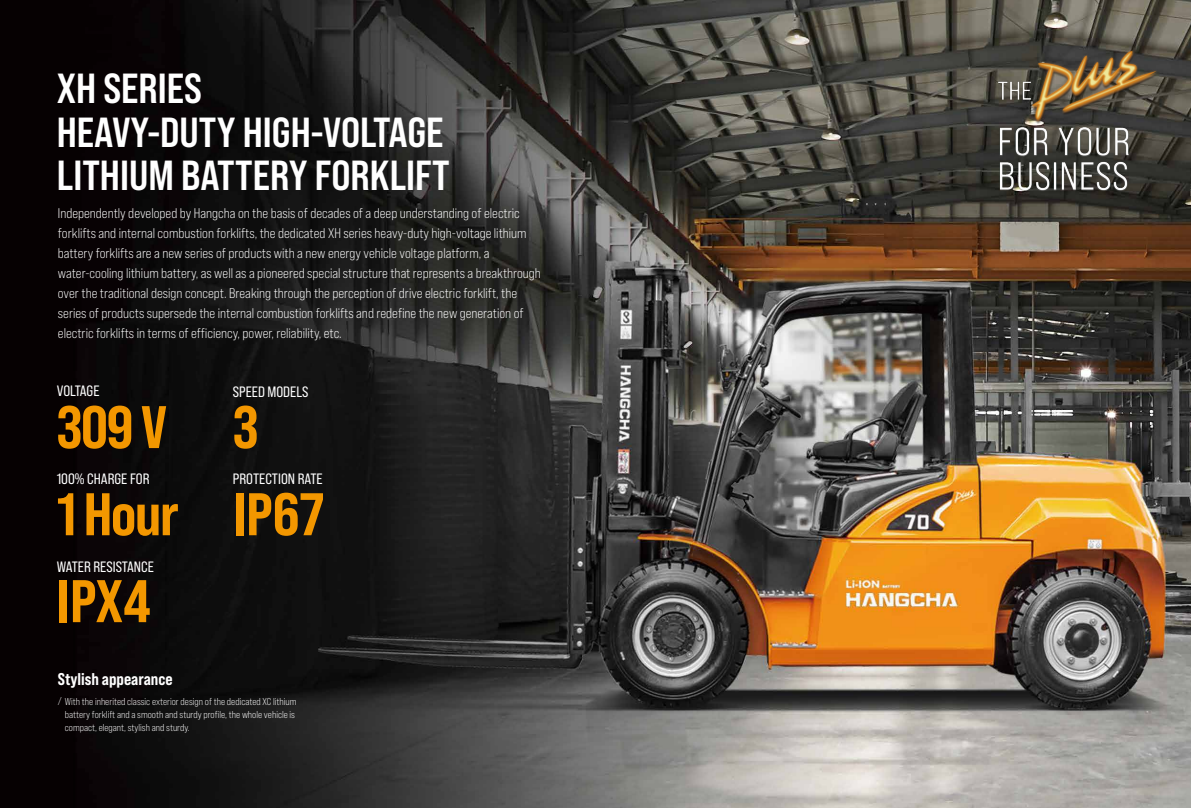
<style>
.page{position:relative;width:1191px;height:808px;background:#fff}
.page>*{position:absolute;margin:0;border:0;box-sizing:border-box;transform-origin:0 0}
.t1{font:60px "Bebas Neue Pro Sm E Eb";letter-spacing:-.02em;color:#f39700}
.t2{font:42px/43.3px "Bebas Neue Pro Sm E Bd";color:#fff}
.t3{font:17px "Bebas Neue Pro Sm E Eb";color:#fff}
.t4{font:15px "Bebas Neue Pro Sm E Rg";color:#fff}
.t5{font:14px/20px "Bebas Neue Pro Sm E Bk";color:#fff}
.t6{font:10px/13px "Bebas Neue Pro Sm E Bk";color:#fff}
</style>
<div class="page">
<img style="left:0;top:0;width:1191px;height:808px">
<img style="left:996px;top:50px;width:161px;height:143px">
<h2 class="t2" style="left:57px;top:66px;width:394px">XH SERIES<br>HEAVY-DUTY HIGH-VOLTAGE<br>LITHIUM BATTERY FORKLIFT</h2>
<p class="t5" style="left:58px;top:203px;width:484px">Independently developed by Hangcha on the basis of decades of a deep understanding of electric forklifts and internal combustion forklifts, the dedicated XH series heavy-duty high-voltage lithium battery forklifts are a new series of products with a new energy vehicle voltage platform, a water-cooling lithium battery, as well as a pioneered special structure that represents a breakthrough over the traditional design concept. Breaking through the perception of drive electric forklift, the series of products supersede the internal combustion forklifts and redefine the new generation of electric forklifts in terms of efficiency, power, reliability, etc.</p>
<p class="t4" style="left:57px;top:382px;width:44px">VOLTAGE</p>
<h1 class="t1" style="left:57px;top:391px;width:112px">309 V</h1>
<p class="t4" style="left:57px;top:470px;width:94px">100% CHARGE FOR</p>
<h1 class="t1" style="left:57px;top:478px;width:123px">1 Hour</h1>
<p class="t4" style="left:57px;top:558px;width:99px">WATER RESISTANCE</p>
<h1 class="t1" style="left:57px;top:565px;width:95px">IPX4</h1>
<p class="t4" style="left:233px;top:383px;width:77px">SPEED MODELS</p>
<h1 class="t1" style="left:233px;top:391px;width:27px">3</h1>
<p class="t4" style="left:233px;top:470px;width:91px">PROTECTION RATE</p>
<h1 class="t1" style="left:233px;top:478px;width:93px">IP67</h1>
<p class="t3" style="left:58px;top:668px;width:116px">Stylish appearance</p>
<p class="t6" style="left:65px;top:695px;width:233px;text-indent:-7px">/ With the inherited classic exterior design of the dedicated XC lithium battery forklift and a smooth and sturdy profile, the whole vehicle is compact, elegant, stylish and sturdy.</p>
</div>
